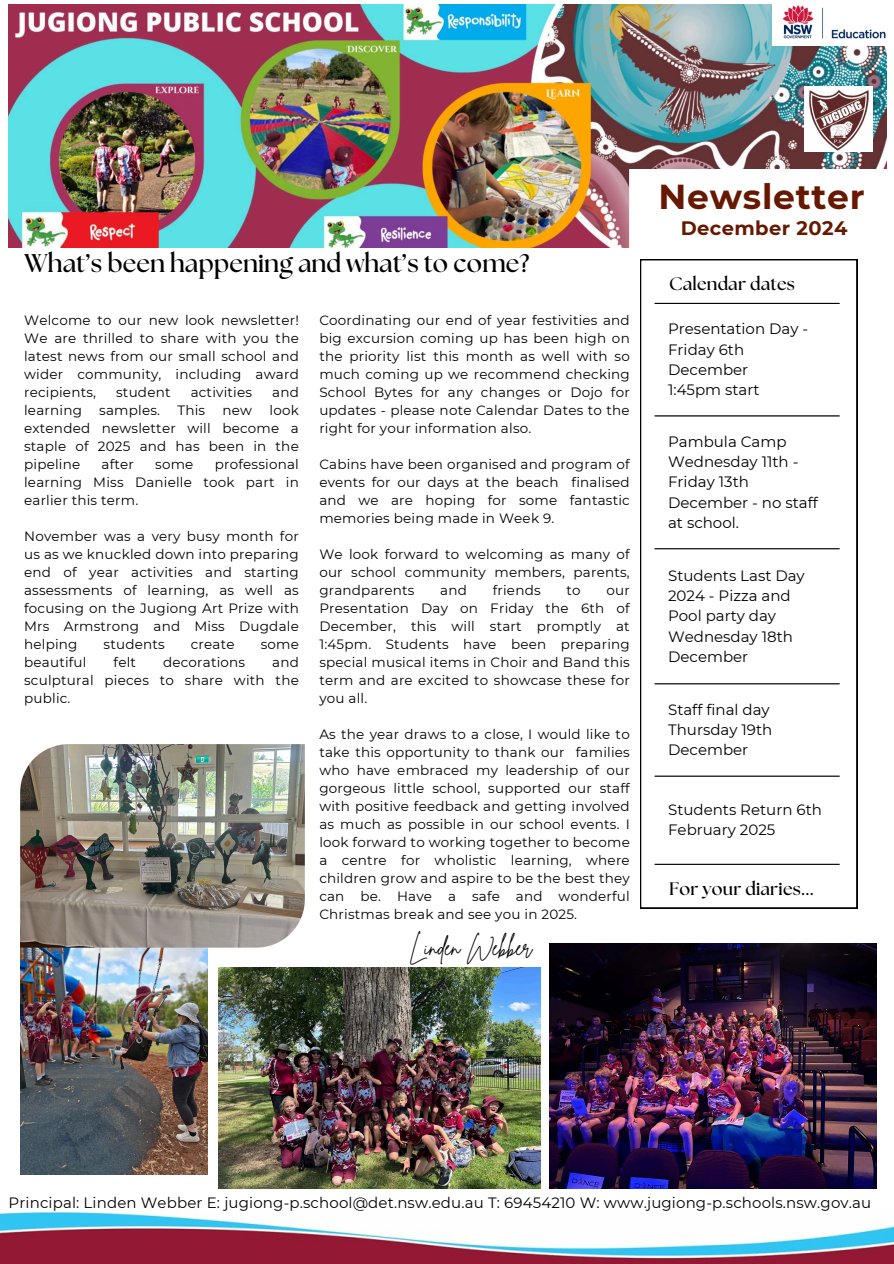
<style>
.page{position:relative;width:894px;height:1264px;background:#fff}
.page>*{position:absolute;margin:0;border:0;box-sizing:border-box;transform-origin:0 0}
.t1{font:700 34.5px "Montserrat";letter-spacing:.02em;color:#661900}
.t2{font:700 25.5px "The Seasons";color:#000}
.t3{font:22.65px "Brittany Signature";color:#000}
.t4{font:700 19.5px "Montserrat";letter-spacing:.02em;color:#661900}
.t5{font:700 18px "The Seasons";letter-spacing:.01em;color:#000}
.t6{font:15px/20.2px "Montserrat";color:#000}
.t7{font:13.5px/18px "Montserrat";letter-spacing:.015em;color:#000;text-align:justify}
</style>
<div class="page">
<svg style="left:640px;top:259px;width:217px;height:649px"></svg>
<hr style="left:654px;top:303px;width:185px;height:1px;background:#000">
<hr style="left:654px;top:415px;width:185px;height:1px;background:#000">
<hr style="left:654px;top:548px;width:185px;height:1px;background:#000">
<hr style="left:654px;top:683px;width:185px;height:1px;background:#000">
<hr style="left:654px;top:775px;width:185px;height:1px;background:#000">
<hr style="left:654px;top:863px;width:185px;height:1px;background:#000">
<img style="left:9px;top:4px;width:877px;height:243px">
<img style="left:629px;top:170px;width:257px;height:78px">
<img style="left:772px;top:4px;width:114px;height:42px">
<img style="left:804px;top:86px;width:68px;height:66px">
<img style="left:0;top:1211px;width:893px;height:52px">
<img style="left:549px;top:943px;width:327px;height:245px">
<img style="left:218px;top:967px;width:322px;height:221px">
<img style="left:20px;top:947px;width:187px;height:227px">
<img style="left:20px;top:744px;width:285px;height:203px">
<p class="t2" style="left:24px;top:251px;width:506px">What’s been happening and what’s to come?</p>
<p class="t7" style="left:24px;top:311px;width:276px">Welcome to our new look newsletter!<br>We are thrilled to share with you the latest news from our small school and wider community, including award recipients,</p>
<p class="t7" style="left:319px;top:311px;width:312px">Coordinating our end of year festivities and big excursion coming up has been high on the priority list this month as well with so much coming up we recommend checking School Bytes for any changes or Dojo for updates - please note Calendar Dates to the right for your information also.</p>
<h1 class="t7" style="left:319px;top:455px;width:312px">Cabins have been organised and program of events for our days at the beach finalised and we are hoping for some fantastic memories being made in Week 9.</h1>
<p class="t7" style="left:319px;top:545px;width:312px">We look forward to welcoming as many of our school community members, parents, grandparents</p>
<p class="t7" style="left:116px;top:383px;width:56px">student</p>
<p class="t7" style="left:191px;top:383px;width:63px">activities</p>
<p class="t7" style="left:272px;top:383px;width:28px">and</p>
<p class="t7" style="left:24px;top:401px;width:276px;text-indent:245px">look extended newsletter will become a staple of 2025 and has been in the pipeline</p>
<p class="t7" style="left:24px;top:401px;width:59px">learning</p>
<p class="t7" style="left:99px;top:401px;width:62px">samples.</p>
<p class="t7" style="left:177px;top:401px;width:29px">This</p>
<p class="t7" style="left:222px;top:401px;width:31px">new</p>
<p class="t7" style="left:24px;top:455px;width:276px;text-indent:190px">professional learning Miss Danielle took part in earlier this term.</p>
<p class="t7" style="left:24px;top:527px;width:276px">November was a very busy month for us as we knuckled down into preparing end of year activities and starting assessments of learning, as well as focusing on the Jugiong Art Prize with Mrs Armstrong and Miss Dugdale helping</p>
<p class="t7" style="left:101px;top:455px;width:34px">after</p>
<p class="t7" style="left:155px;top:455px;width:40px">some</p>
<p class="t7" style="left:440px;top:581px;width:28px">and</p>
<p class="t7" style="left:492px;top:581px;width:49px">friends</p>
<p class="t7" style="left:566px;top:581px;width:16px">to</p>
<p class="t7" style="left:319px;top:581px;width:312px;text-indent:287px">our Presentation Day on Friday the 6th of December, this will start promptly at 1:45pm. Students have been preparing special musical items in Choir and Band this term and are excited to showcase these for you all.</p>
<p class="t7" style="left:319px;top:725px;width:312px">As the year draws to a close, I would like to take this opportunity to thank our families who have embraced my leadership of our gorgeous little school, supported our staff with positive feedback and getting involved as much as possible in our school events. I look forward to working together to become a centre for wholistic learning, where children grow and aspire to be the best they can be. Have a safe and wonderful Christmas break and see you in 2025.</p>
<p class="t7" style="left:103px;top:635px;width:63px">students</p>
<p class="t7" style="left:191px;top:635px;width:45px">create</p>
<p class="t7" style="left:260px;top:635px;width:40px">some</p>
<p class="t7" style="left:24px;top:653px;width:64px">beautiful</p>
<p class="t7" style="left:113px;top:653px;width:24px">felt</p>
<p class="t7" style="left:163px;top:653px;width:84px">decorations</p>
<p class="t7" style="left:24px;top:653px;width:276px;text-indent:248px">and sculptural pieces to share with the public.</p>
<p class="t3" style="left:409px;top:932px;width:124px">Linden Webber</p>
<p class="t1" style="left:658px;top:176px;width:207px">Newsletter</p>
<p class="t4" style="left:680px;top:216px;width:168px">December 2024</p>
<p class="t5" style="left:669px;top:276px;width:127px">Calendar dates</p>
<p class="t6" style="left:668px;top:319px;width:141px">Presentation Day -<br>Friday 6th<br>December</p>
<p class="t6" style="left:668px;top:379px;width:93px">1:45pm start</p>
<p class="t6" style="left:668px;top:431px;width:151px">Pambula Camp<br>Wednesday 11th -<br>Friday 13th<br>December - no staff at school.</p>
<p class="t6" style="left:668px;top:565px;width:138px">Students Last Day<br>2024 - Pizza and<br>Pool party day<br>Wednesday 18th<br>December</p>
<p class="t6" style="left:668px;top:699px;width:106px">Staff final day<br>Thursday 19th<br>December</p>
<p class="t6" style="left:668px;top:799px;width:155px">Students Return 6th<br>February 2025</p>
<h3 class="t5" style="left:669px;top:881px;width:146px">For your diaries...</h3>
<p class="t6" style="left:9px;top:1191px;width:863px">Principal: Linden Webber E: jugiong-p.school@det.nsw.edu.au T: 69454210 W: www.jugiong-p.schools.nsw.gov.au</p>
</div>
